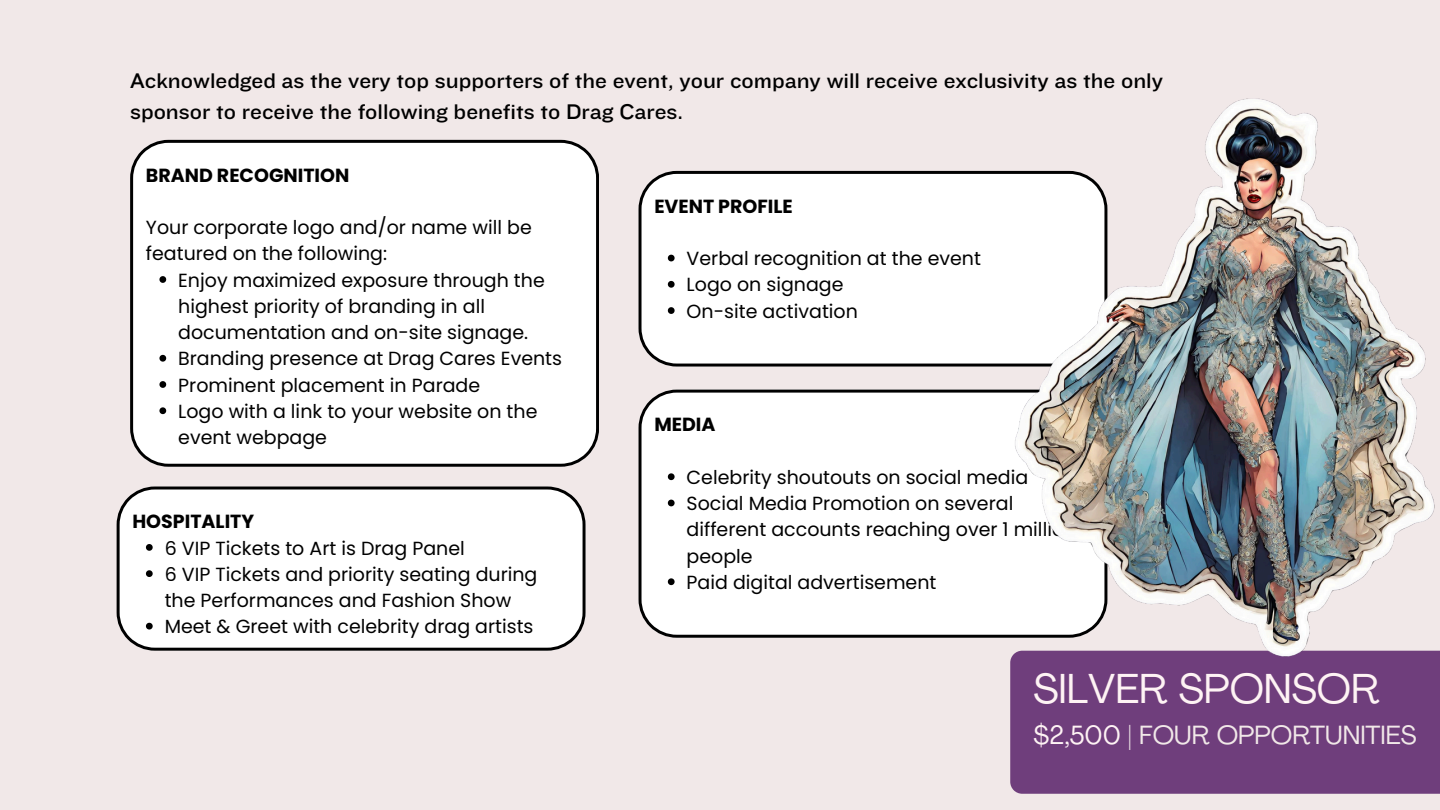
<style>
.page{position:relative;width:1440px;height:810px;background:#f1e8e8}
.page>*{position:absolute;margin:0;border:0;box-sizing:border-box;transform-origin:0 0}
.t1{font:41.3px "Agrandir";color:#fef3f4}
.t2{font:26px "Agrandir";color:#f1e8e8}
.t3{font:22px/30.8px "Knockout 32";color:#000}
.t4{font:19px/26.2px "Poppins";color:#000}
.t5{font:700 19px "Poppins";color:#000}
.s1{color:#fef3f4}
</style>
<div class="page">
<div style="left:639px;top:171px;width:320px;height:196px;background:#fff"></div>
<svg style="left:668px;top:255px;width:7px;height:6px"></svg>
<svg style="left:668px;top:281px;width:7px;height:7px"></svg>
<svg style="left:668px;top:307px;width:7px;height:7px"></svg>
<div style="left:639px;top:390px;width:320px;height:248px;background:#fff"></div>
<svg style="left:668px;top:473px;width:7px;height:7px"></svg>
<svg style="left:668px;top:500px;width:7px;height:6px"></svg>
<svg style="left:668px;top:578px;width:7px;height:7px"></svg>
<svg style="left:117px;top:486px;width:468px;height:165px;background:#f3f3f3"></svg>
<svg style="left:146px;top:544px;width:7px;height:7px"></svg>
<svg style="left:146px;top:570px;width:7px;height:7px"></svg>
<svg style="left:146px;top:623px;width:7px;height:7px"></svg>
<div style="left:1010px;top:669px;width:430px;height:125px;background:#6f3e7c"></div>
<div style="left:130px;top:140px;width:469px;height:327px;background:#fff"></div>
<svg style="left:159px;top:276px;width:7px;height:7px"></svg>
<svg style="left:159px;top:355px;width:7px;height:7px"></svg>
<svg style="left:159px;top:381px;width:7px;height:7px"></svg>
<svg style="left:159px;top:407px;width:7px;height:7px"></svg>
<img style="left:959px;top:98px;width:481px;height:571px">
<h2 class="t3" style="left:130px;top:65px;width:1034px">Acknowledged as the very top supporters of the event, your company will receive exclusivity as the only sponsor to receive the following benefits to Drag Cares.</h2>
<p class="t5" style="left:146px;top:162px;width:205px">BRAND RECOGNITION</p>
<p class="t4" style="left:146px;top:214px;width:387px">Your corporate logo and/or name will be featured on the following:</p>
<h4 class="t4" style="left:178px;top:267px;width:368px">Enjoy maximized exposure through the highest priority of branding in all documentation and on-site signage.</h4>
<p class="t4" style="left:178px;top:346px;width:385px">Branding presence at Drag Cares Events</p>
<p class="t4" style="left:178px;top:372px;width:304px">Prominent placement in Parade</p>
<p class="t4" style="left:178px;top:398px;width:361px">Logo with a link to your website on the event webpage</p>
<h4 class="t5" style="left:132px;top:508px;width:123px">HOSPITALITY</h4>
<p class="t4" style="left:165px;top:535px;width:302px">6 VIP Tickets to Art is Drag Panel</p>
<p class="t4" style="left:165px;top:561px;width:374px">6 VIP Tickets and priority seating during the Performances and Fashion Show</p>
<p class="t4" style="left:165px;top:614px;width:370px">Meet &amp; Greet with celebrity drag artists</p>
<h3 class="t5" style="left:654px;top:193px;width:140px">EVENT PROFILE</h3>
<p class="t4" style="left:687px;top:245px;width:296px">Verbal recognition at the event</p>
<h4 class="t4" style="left:687px;top:272px;width:158px">Logo on signage</h4>
<p class="t4" style="left:687px;top:298px;width:173px">On-site activation</p>
<p class="t5" style="left:654px;top:411px;width:63px">MEDIA</p>
<p class="t4" style="left:687px;top:464px;width:343px">Celebrity shoutouts on social media</p>
<p class="t4" style="left:687px;top:490px;width:391px">Social Media Promotion on several different accounts reaching over 1 million people</p>
<p class="t4" style="left:687px;top:569px;width:251px">Paid digital advertisement</p>
<h4 class="t1" style="left:1034px;top:672px;width:348px">SILVER SPONSOR</h4>
<p class="t2" style="left:1034px;top:724px;width:385px"><span class="s1">$2,500</span> | FOUR OPPORTUNITIES</p>
</div>
